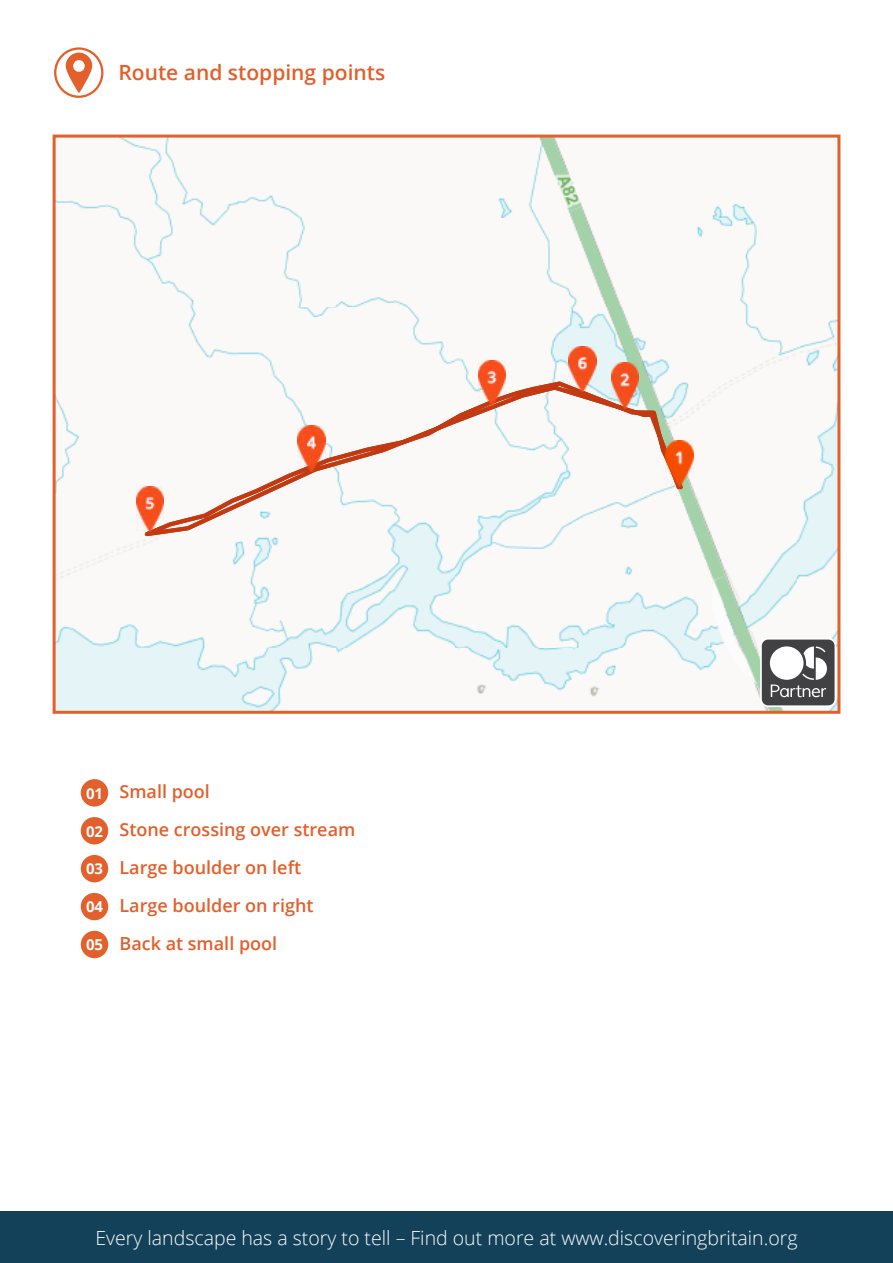
<style>
.page{position:relative;width:893px;height:1263px;background:#fff}
.page>*{position:absolute;margin:0;border:0;box-sizing:border-box;transform-origin:0 0}
.t1{font:600 21px "Open Sans";color:#e35f2b}
.t2{font:300 19.5px "Open Sans";color:#fff}
.t3{font:600 18px/37.8px "Open Sans";color:#e35f2b}
.s1{font-weight:700;font-size:15px;color:#fff}
</style>
<div class="page">
<div style="left:81px;top:779px;width:27px;height:27px;background:#e35f2b;border-radius:50%"></div>
<div style="left:81px;top:817px;width:27px;height:27px;background:#e35f2b;border-radius:50%"></div>
<div style="left:81px;top:855px;width:27px;height:27px;background:#e35f2b;border-radius:50%"></div>
<div style="left:81px;top:893px;width:27px;height:27px;background:#e35f2b;border-radius:50%"></div>
<div style="left:81px;top:931px;width:27px;height:27px;background:#e35f2b;border-radius:50%"></div>
<img style="left:57px;top:139px;width:779px;height:571px">
<svg style="left:115px;top:378px;width:571px;height:165px"></svg>
<img style="left:666px;top:441px;width:27px;height:45px">
<img style="left:611px;top:363px;width:27px;height:45px">
<img style="left:478px;top:360px;width:28px;height:45px">
<img style="left:298px;top:426px;width:27px;height:45px">
<img style="left:136px;top:486px;width:28px;height:45px">
<img style="left:569px;top:346px;width:27px;height:46px">
<div style="left:53px;top:135px;width:787px;height:579px;border:3px solid #e35f2b"></div>
<svg style="left:66px;top:53px;width:26px;height:40px"></svg>
<div style="left:54px;top:47px;width:49px;height:51px;border:2px solid #e35f2b;border-radius:50%"></div>
<svg style="left:760px;top:638px;width:76px;height:69px"></svg>
<div style="left:770px;top:646px;width:33px;height:34px;background:#fff;border-radius:50%"></div>
<div style="left:0;top:1212px;width:893px;height:51px;background:#14415a"></div>
<p class="t1" style="left:118px;top:57px;width:268px">Route and stopping points</p>
<p class="t3" style="left:86px;top:772px;width:271px"><span class="s1">01</span> Small pool<br><span class="s1">02</span> Stone crossing over stream<br><span class="s1">03</span> Large boulder on left<br><span class="s1">04</span> Large boulder on right<br><span class="s1">05</span> Back at small pool</p>
<p class="t2" style="left:96px;top:1224px;width:704px">Every landscape has a story to tell – Find out more at www.discoveringbritain.org</p>
</div>
